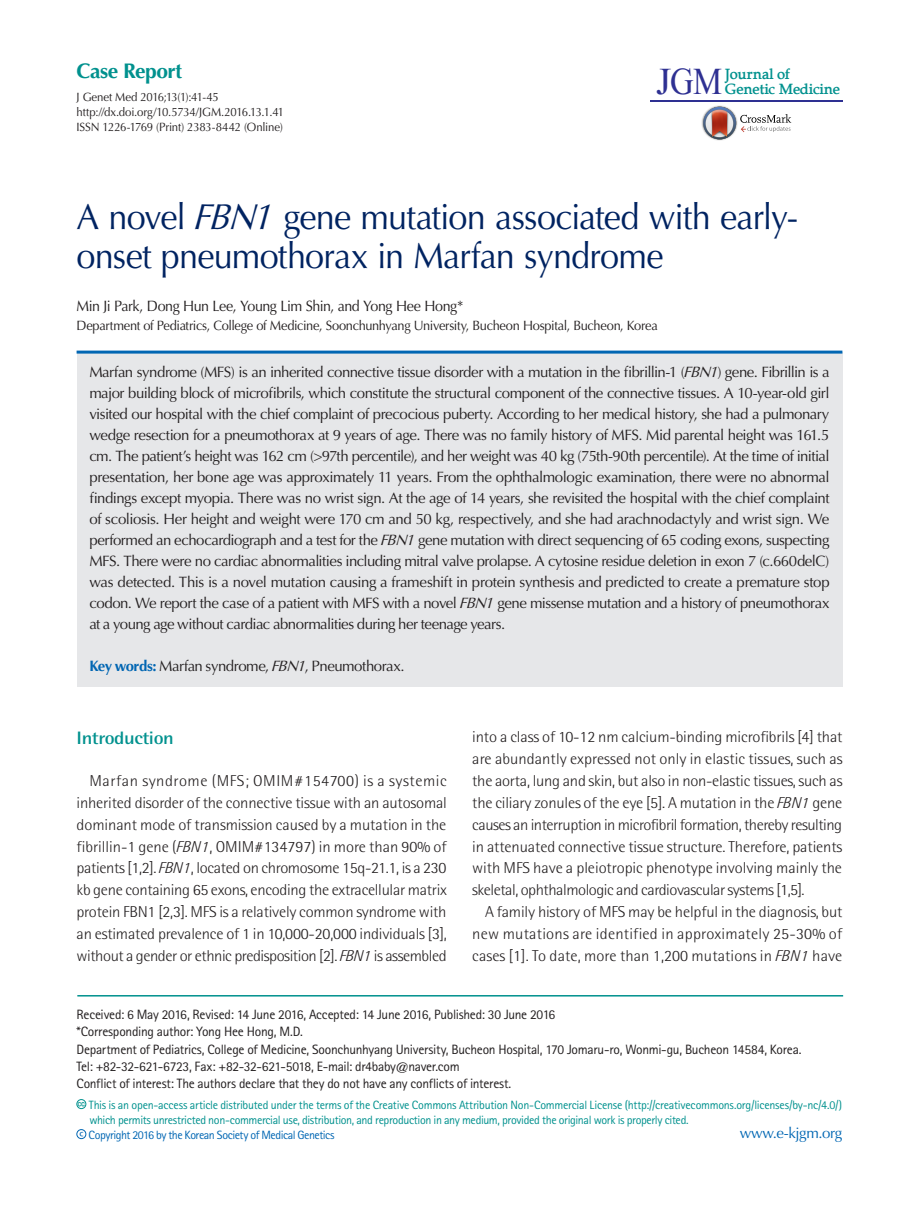
<style>
.page{position:relative;width:919px;height:1217px;background:#fff}
.page>*{position:absolute;margin:0;border:0;box-sizing:border-box;transform-origin:0 0}
.t1{font:38.4px "Mongolian Baiti";color:#2e3092}
.t2{font:36px/39px "Optima LT Std";letter-spacing:-.025em;color:#002361;scale:.95 1}
.t3{font:700 21px "Optima LT Std";letter-spacing:-.025em;color:#00918e}
.t4{font:700 18px "Rotis Semi Sans Std";letter-spacing:-.02em;color:#00918e;scale:1.1 1}
.t5{font:300 15.75px/21.9px "Rotis Semi Sans Std";letter-spacing:-.025em;color:#231f20;text-align:justify;scale:1.05 1}
.t6{font:15px/21px "Optima LT Std";letter-spacing:-.03em;color:#231f20;text-align:justify}
.t7{font:15px "Optima LT Std";letter-spacing:-.03em;color:#231f20;scale:.95 1}
.t8{font:700 15px "Portland LDO";color:#00918e}
.t9{font:15px "Optima LT Std";letter-spacing:-.025em;color:#0166b3}
.t10{font:13.5px/17.2px "Rotis Sans Serif Std";letter-spacing:-.02em;color:#231f20}
.t11{font:13.5px "Optima LT Std";letter-spacing:-.025em;color:#231f20;scale:.95 1}
.t12{font:12px "Rotis Sans Serif Std";letter-spacing:-.025em;color:#00918e}
.t13{font:12px/15px "Optima LT Std";letter-spacing:-.015em;color:#231f20;scale:.95 1}
.t14{font:12px "Rotis Sans Serif Std";letter-spacing:-.04em;color:#0166b3}
.s1{font-style:italic}
.s2{font-weight:700;color:#0166b3}
</style>
<div class="page">
<hr style="left:649px;top:100px;width:193px;height:1px;background:#2e3092">
<hr style="left:77px;top:994px;width:766px;height:2px;background:#00918e">
<div style="left:77px;top:1098px;width:9px;height:10px;border:1px solid #00918e;border-radius:50%"></div>
<div style="left:77px;top:1128px;width:9px;height:10px;border:1px solid #0166b3;border-radius:50%"></div>
<div style="left:77px;top:351px;width:765px;height:335px;background:#e6e7e9"></div>
<hr style="left:77px;top:350px;width:765px;height:3px;background:#0166b3">
<img style="left:701px;top:105px;width:25px;height:36px">
<svg style="left:703px;top:107px;width:88px;height:32px"></svg>
<h3 class="t3" style="left:77px;top:58px;width:107px">Case Report</h3>
<p class="t13" style="left:77px;top:90px;width:220px">J Genet Med 2016;13(1):41-45 http://dx.doi.org/10.5734/JGM.2016.13.1.41<br>ISSN 1226-1769 (Print) 2383-8442 (Online)</p>
<h1 class="t1" style="left:656px;top:60px;width:68px">JGM</h1>
<p class="t8" style="left:724px;top:65px;width:67px">Journal of</p>
<p class="t8" style="left:724px;top:80px;width:117px">Genetic Medicine</p>
<h2 class="t2" style="left:77px;top:198px;width:761px">A novel <span class="s1">FBN1</span> gene mutation associated with early&shy;onset pneumothorax in Marfan syndrome</h2>
<p class="t7" style="left:77px;top:296px;width:408px">Min Ji Park, Dong Hun Lee, Young Lim Shin, and Yong Hee Hong*</p>
<p class="t11" style="left:77px;top:318px;width:613px">Department of Pediatrics, College of Medicine, Soonchunhyang University, Bucheon Hospital, Bucheon, Korea</p>
<p class="t6" style="left:89px;top:361px;width:741px">Marfan syndrome (MFS) is an inherited connective tissue disorder with a mutation in the fibrillin-1 (<span class="s1">FBN1</span>) gene. Fibrillin is a major building block of microfibrils, which constitute the structural component of the connective tissues. A 10-year-old girl visited our hospital with the chief complaint of precocious puberty. According to her medical history, she had a pulmonary wedge resection for a pneumothorax at 9 years of age. There was no family history of MFS. Mid parental height was 161.5 cm. The patient’s height was 162 cm (&gt;97th percentile), and her weight was 40 kg (75th-90th percentile). At the time of initial presentation, her bone age was approximately 11 years. From the ophthalmologic examination, there were no abnormal findings except myopia. There was no wrist sign. At the age of 14 years, she revisited the hospital with the chief complaint of scoliosis. Her height and weight were 170 cm and 50 kg, respectively, and she had arachnodactyly and wrist sign. We performed an echocardiograph and a test for the <span class="s1">FBN1</span> gene mutation with direct sequencing of 65 coding exons, suspecting MFS. There were no cardiac abnormalities including mitral valve prolapse. A cytosine residue deletion in exon 7 (c.660delC) was detected. This is a novel mutation causing a frameshift in protein synthesis and predicted to create a premature stop codon. We report the case of a patient with MFS with a novel <span class="s1">FBN1</span> gene missense mutation and a history of pneumothorax at a young age without cardiac abnormalities during her teenage years.</p>
<p class="t6" style="left:89px;top:655px;width:317px"><span class="s2">Key words:</span> Marfan syndrome, <span class="s1">FBN1</span>, Pneumothorax.</p>
<p class="t4" style="left:77px;top:726px;width:90px">Introduction</p>
<p class="t5" style="left:77px;top:769px;width:354px;text-indent:13px">Marfan syndrome (MFS; OMIM#154700) is a systemic inherited disorder of the connective tissue with an autosomal dominant mode of transmission caused by a mutation in the fibrillin-1 gene (<span class="s1">FBN1</span>, OMIM#134797) in more than 90% of patients [1,2]. <span class="s1">FBN1</span>, located on chromosome 15q-21.1, is a 230 kb gene containing 65 exons, encoding the extracellular matrix protein FBN1 [2,3]. MFS is a relatively common syndrome with an estimated prevalence of 1 in 10,000-20,000 individuals [3], without a gender or ethnic predisposition [2]. <span class="s1">FBN1</span> is assembled</p>
<p class="t5" style="left:472px;top:725px;width:354px">into a class of 10-12 nm calcium-binding microfibrils [4] that are abundantly expressed not only in elastic tissues, such as the aorta, lung and skin, but also in non-elastic tissues, such as the ciliary zonules of the eye [5]. A mutation in the <span class="s1">FBN1</span> gene causes an interruption in microfibril formation, thereby resulting in attenuated connective tissue structure. Therefore, patients with MFS have a pleiotropic phenotype involving mainly the skeletal, ophthalmologic and cardiovascular systems [1,5].</p>
<p class="t5" style="left:472px;top:900px;width:354px;text-indent:13px">A family history of MFS may be helpful in the diagnosis, but new mutations are identified in approximately 25-30% of cases [1]. To date, more than 1,200 mutations in <span class="s1">FBN1</span> have</p>
<p class="t10" style="left:77px;top:1005px;width:726px">Received: 6 May 2016, Revised: 14 June 2016, Accepted: 14 June 2016, Published: 30 June 2016<br>*Corresponding author: Yong Hee Hong, M.D.<br>Department of Pediatrics, College of Medicine, Soonchunhyang University, Bucheon Hospital, 170 Jomaru-ro, Wonmi-gu, Bucheon 14584, Korea.<br>Tel: +82-32-621-6723, Fax: +82-32-621-5018, E-mail: dr4baby@naver.com<br>Conflict of interest: The authors declare that they do not have any conflicts of interest.</p>
<p class="t12" style="left:77px;top:1097px;width:766px"><sup>㏄</sup> This is an open-access article distributed under the terms of the Creative Commons Attribution Non-Commercial License (http://creativecommons.org/licenses/by-nc/4.0/)</p>
<p class="t12" style="left:89px;top:1112px;width:600px">which permits unrestricted non-commercial use, distribution, and reproduction in any medium, provided the original work is properly cited.</p>
<p class="t14" style="left:79px;top:1127px;width:257px"><sup>c</sup> Copyright 2016 by the Korean Society of Medical Genetics</p>
<p class="t9" style="left:740px;top:1123px;width:104px">www.e-kjgm.org</p>
</div>
